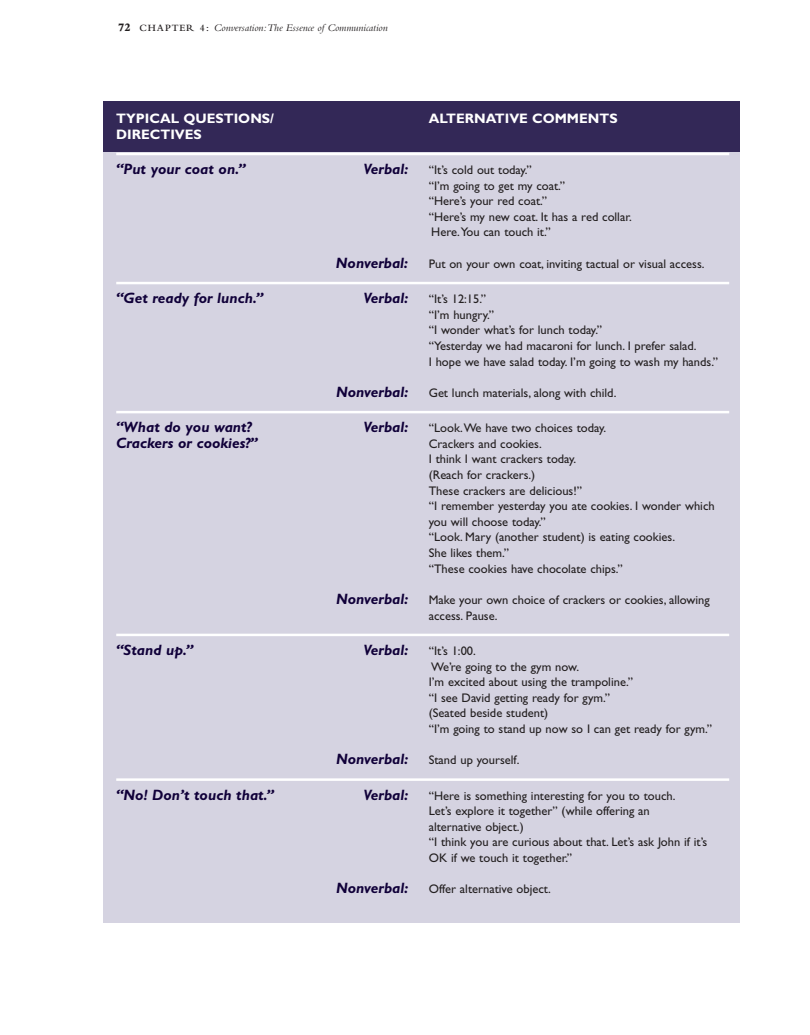
<style>
.page{position:relative;width:810px;height:1035px;background:#fff}
.page>*{position:absolute;margin:0;border:0;box-sizing:border-box;transform-origin:0 0}
.t1{font:italic 700 15px "Gill Sans";color:#100039}
.t2{font:700 13.75px "Gill Sans";color:#fff}
.t3{font:12.5px/15.6px "Gill Sans";color:#231f20}
.t4{font:italic 10.62px "Bembo";color:#231f20}
.s1{font-weight:800;font-style:normal;font-size:11.88px}
.s2{font-weight:600;font-style:normal;font-size:10px}
</style>
<div class="page">
<div style="left:103px;top:101px;width:637px;height:822px;background:#d5d3e1"></div>
<div style="left:103px;top:101px;width:637px;height:51px;background:#332857"></div>
<hr style="left:116px;top:153px;width:613px;height:2px;background:#fff">
<hr style="left:116px;top:282px;width:613px;height:2px;background:#fff">
<hr style="left:116px;top:411px;width:613px;height:2px;background:#fff">
<hr style="left:116px;top:634px;width:613px;height:2px;background:#fff">
<hr style="left:116px;top:778px;width:613px;height:3px;background:#fff">
<p class="t4" style="left:118px;top:24px;width:271px"><span class="s1">72</span> <span class="s2">CHAPTER 4:</span> Conversation:The Essence of Communication</p>
<p class="t2" style="left:116px;top:113px;width:159px">TYPICAL QUESTIONS/</p>
<p class="t2" style="left:429px;top:113px;width:190px">ALTERNATIVE COMMENTS</p>
<p class="t2" style="left:116px;top:129px;width:87px">DIRECTIVES</p>
<p class="t1" style="left:116px;top:163px;width:131px">“Put your coat on.”</p>
<p class="t1" style="left:364px;top:163px;width:46px">Verbal:</p>
<p class="t3" style="left:429px;top:163px;width:205px">“It’s cold out today.”<br>“I’m going to get my coat.”<br>“Here’s your red coat.”<br>“Here’s my new coat. It has a red collar.<br>Here.You can touch it.”</p>
<p class="t1" style="left:336px;top:257px;width:74px">Nonverbal:</p>
<p class="t3" style="left:429px;top:257px;width:277px">Put on your own coat, inviting tactual or visual access.</p>
<p class="t1" style="left:116px;top:292px;width:148px">“Get ready for lunch.”</p>
<p class="t1" style="left:364px;top:292px;width:46px">Verbal:</p>
<p class="t3" style="left:429px;top:292px;width:291px">“It’s 12:15.”<br>“I’m hungry.”<br>“I wonder what’s for lunch today.”<br>“Yesterday we had macaroni for lunch. I prefer salad.<br>I hope we have salad today. I’m going to wash my hands.”</p>
<p class="t1" style="left:336px;top:386px;width:74px">Nonverbal:</p>
<p class="t3" style="left:429px;top:386px;width:189px">Get lunch materials, along with child.</p>
<p class="t1" style="left:116px;top:421px;width:137px">“What do you want?</p>
<p class="t1" style="left:364px;top:421px;width:46px">Verbal:</p>
<p class="t3" style="left:429px;top:421px;width:179px">“Look.We have two choices today.</p>
<p class="t1" style="left:116px;top:437px;width:143px">Crackers or cookies?”</p>
<p class="t3" style="left:429px;top:437px;width:288px">Crackers and cookies.<br>I think I want crackers today.<br>(Reach for crackers.)<br>These crackers are delicious!”<br>“I remember yesterday you ate cookies. I wonder which you will choose today.”<br>“Look. Mary (another student) is eating cookies.<br>She likes them.”<br>“These cookies have chocolate chips.”</p>
<p class="t1" style="left:336px;top:593px;width:74px">Nonverbal:</p>
<p class="t3" style="left:429px;top:593px;width:283px">Make your own choice of crackers or cookies, allowing access. Pause.</p>
<p class="t1" style="left:116px;top:644px;width:78px">“Stand up.”</p>
<p class="t1" style="left:364px;top:644px;width:46px">Verbal:</p>
<p class="t3" style="left:429px;top:644px;width:285px">“It’s 1:00.<br>We’re going to the gym now.<br>I’m excited about using the trampoline.”<br>“I see David getting ready for gym.”<br>(Seated beside student)<br>“I’m going to stand up now so I can get ready for gym.”</p>
<p class="t1" style="left:336px;top:754px;width:74px">Nonverbal:</p>
<p class="t3" style="left:429px;top:753px;width:92px">Stand up yourself.</p>
<p class="t1" style="left:116px;top:789px;width:159px">“No! Don’t touch that.”</p>
<p class="t1" style="left:364px;top:789px;width:46px">Verbal:</p>
<p class="t3" style="left:429px;top:789px;width:280px">“Here is something interesting for you to touch.<br>Let’s explore it together” (while offering an<br>alternative object.)<br>“I think you are curious about that. Let’s ask John if it’s OK if we touch it together.”</p>
<p class="t1" style="left:336px;top:883px;width:74px">Nonverbal:</p>
<p class="t3" style="left:429px;top:883px;width:124px">Offer alternative object.</p>
</div>
